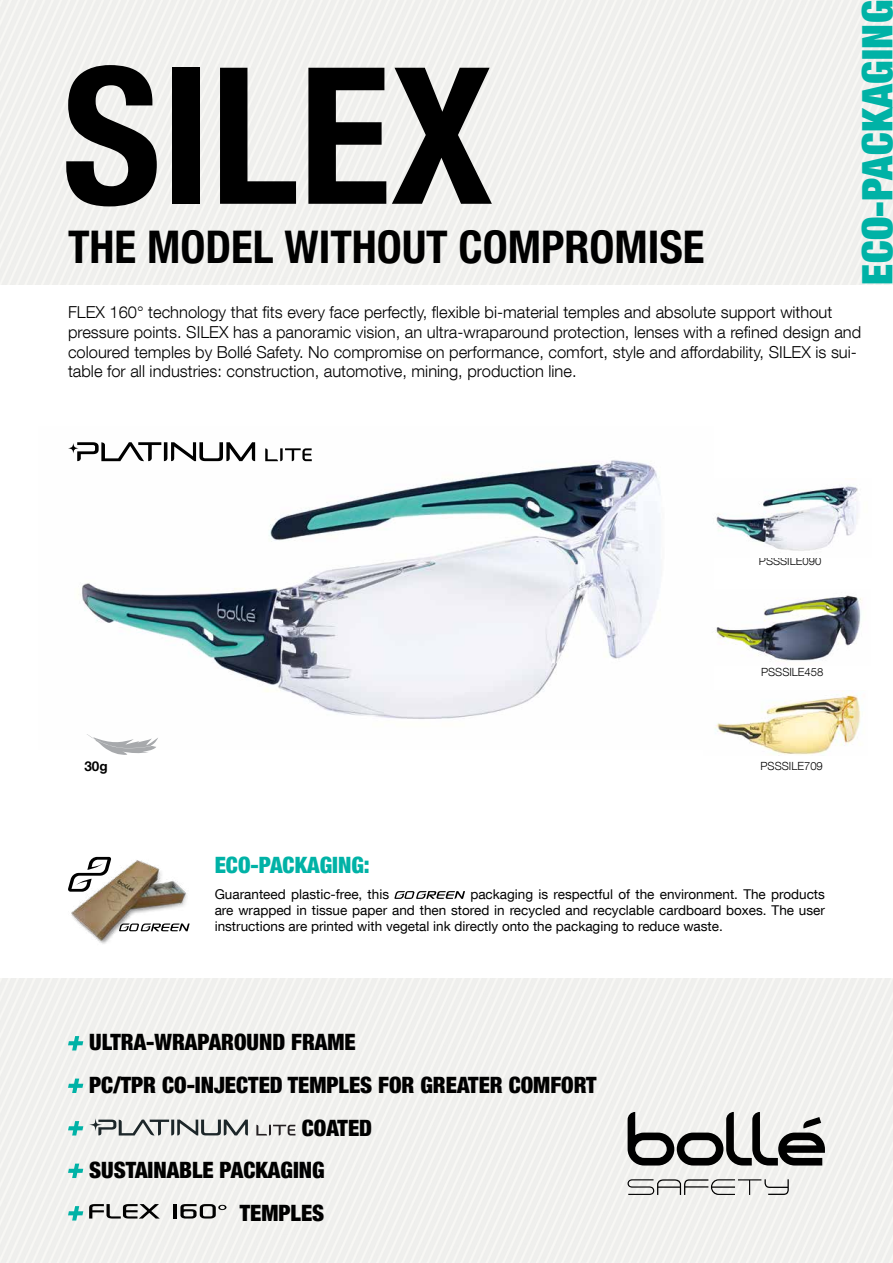
<style>
.page{position:relative;width:893px;height:1263px;background:#fff}
.page>*{position:absolute;margin:0;border:0;box-sizing:border-box;transform-origin:0 0}
.t1{font:700 condensed 190.5px "Helvetica Neue LT Com";color:#000}
.t2{font:700 condensed 45px "Helvetica Neue LT Com";color:#000}
.t3{font:900 condensed 42px "Helvetica Neue LT Com";letter-spacing:.01em;color:#00b2a6}
.t4{font:900 condensed 22.5px "Helvetica Neue LT Com";color:#000}
.t5{font:900 condensed 22.5px "Helvetica Neue LT Com";color:#00b2a6}
.t6{font:300 16.5px/19.8px "Helvetica Neue LT Com";color:#000}
.t7{font:13.5px/16.2px "Helvetica Neue LT Com";color:#000;text-align:justify}
.t8{font:700 13.5px "Helvetica Neue LT Com";color:#000}
.t9{font:300 11.25px "Helvetica Neue LT Com";color:#000}
</style>
<div class="page">
<img style="left:73px;top:442px;width:588px;height:293px">
<img style="left:0;top:978px;width:893px;height:285px">
<svg style="left:88px;top:735px;width:70px;height:20px"></svg>
<svg style="left:628px;top:1112px;width:197px;height:53px"></svg>
<svg style="left:627px;top:1179px;width:162px;height:16px"></svg>
<img style="left:716px;top:595px;width:146px;height:66px">
<img style="left:716px;top:485px;width:142px;height:66px">
<img style="left:715px;top:691px;width:146px;height:64px">
<svg style="left:68px;top:443px;width:11px;height:10px"></svg>
<svg style="left:77px;top:442px;width:178px;height:20px"></svg>
<svg style="left:265px;top:448px;width:47px;height:13px"></svg>
<img style="left:71px;top:856px;width:117px;height:88px">
<svg style="left:119px;top:923px;width:71px;height:8px"></svg>
<svg style="left:68px;top:857px;width:43px;height:35px"></svg>
<svg style="left:68px;top:1036px;width:15px;height:14px"></svg>
<svg style="left:68px;top:1078px;width:15px;height:15px"></svg>
<svg style="left:68px;top:1121px;width:15px;height:14px"></svg>
<svg style="left:89px;top:1118px;width:159px;height:18px"></svg>
<svg style="left:256px;top:1125px;width:39px;height:10px"></svg>
<svg style="left:68px;top:1163px;width:15px;height:15px"></svg>
<svg style="left:68px;top:1206px;width:15px;height:14px"></svg>
<svg style="left:89px;top:1204px;width:71px;height:14px"></svg>
<hr style="left:173px;top:1204px;width:3px;height:14px;background:#000">
<svg style="left:180px;top:1204px;width:46px;height:14px"></svg>
<svg style="left:394px;top:891px;width:71px;height:8px"></svg>
<h1 class="t1" style="left:62px;top:22px;width:432px">SILEX</h1>
<h2 class="t2" style="left:68px;top:220px;width:638px">THE MODEL WITHOUT COMPROMISE</h2>
<h3 class="t3" style="left:851px;top:285px;width:286px;rotate:-90deg">ECO-PACKAGING</h3>
<p class="t6" style="left:68px;top:302px;width:795px">FLEX 160° technology that fits every face perfectly, flexible bi-material temples and absolute support without pressure points. SILEX has a panoramic vision, an ultra-wraparound protection, lenses with a refined design and coloured temples by Bollé Safety. No compromise on performance, comfort, style and affordability, SILEX is sui&shy;table for all industries: construction, automotive, mining, production line.</p>
<p class="t9" style="left:759px;top:554px;width:64px">PSSSILE090</p>
<p class="t8" style="left:84px;top:757px;width:25px">30g</p>
<p class="t9" style="left:761px;top:665px;width:64px">PSSSILE458</p>
<p class="t9" style="left:761px;top:759px;width:64px">PSSSILE709</p>
<h3 class="t5" style="left:215px;top:852px;width:157px">ECO-PACKAGING:</h3>
<p class="t7" style="left:215px;top:886px;width:176px">Guaranteed plastic-free, this</p>
<p class="t7" style="left:215px;top:886px;width:612px;text-indent:256px">packaging is respectful of the environment. The products are wrapped in tissue paper and then stored in recycled and recyclable cardboard boxes. The user instructions are printed with vegetal ink directly onto the packaging to reduce waste.</p>
<h3 class="t4" style="left:89px;top:1029px;width:268px">ULTRA-WRAPAROUND FRAME</h3>
<h3 class="t4" style="left:89px;top:1071px;width:509px">PC/TPR CO-INJECTED TEMPLES FOR GREATER COMFORT</h3>
<h3 class="t4" style="left:302px;top:1114px;width:72px">COATED</h3>
<h3 class="t4" style="left:89px;top:1156px;width:237px">SUSTAINABLE PACKAGING</h3>
<h3 class="t4" style="left:240px;top:1199px;width:86px">TEMPLES</h3>
</div>
